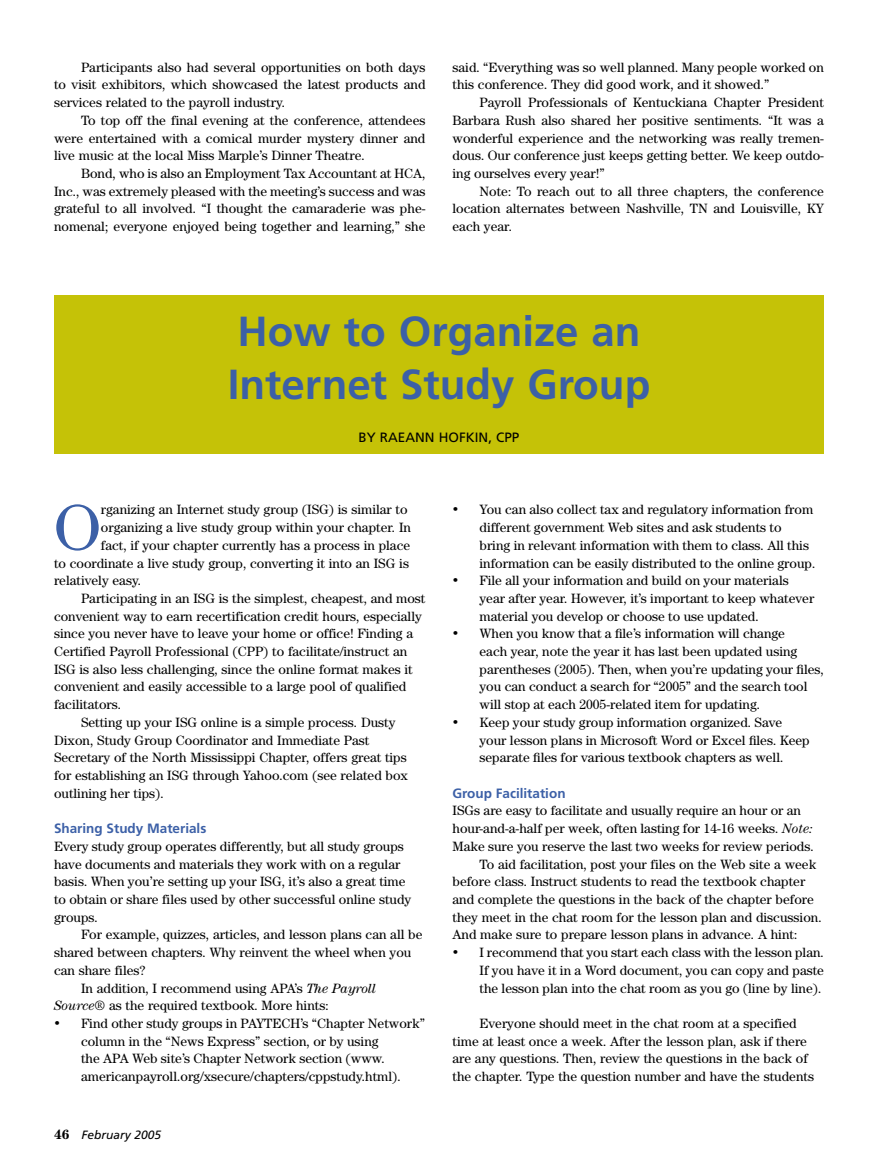
<style>
.page{position:relative;width:878px;height:1175px;background:#fff}
.page>*{position:absolute;margin:0;border:0;box-sizing:border-box;transform-origin:0 0}
.Body_Text{font:64.95px "Century Std";color:#3c60a7}
.Department_Sidebar_heads_tall_02{font:700 42px/52.5px "Frutiger LT Std";color:#3c60a7}
.Body_Text_Indent{font:13.5px/17.7px "Century Std";color:#000}
.Paytech_Bullets{font:13.5px/17.7px "Century Std";color:#000}
.Column_Subheads__02{font:13.5px/17.7px "Century Std";color:#000}
.Body_Text-2{font:13.5px "Century Std";color:#000}
.Column_Subheads__02-2{font:700 13.5px "Frutiger LT Std";color:#3c60a7}
.Author_02{font:13.5px "Frutiger LT Std";color:#000}
.t1{font:italic 12px "Frutiger LT Std";color:#000}
.s1{font-style:italic}
.s2{font-family:"Century Std";font-weight:700;font-style:normal;font-size:13.5px}
</style>
<div class="page">
<div style="left:54px;top:295px;width:770px;height:158px;background:#c5c207"></div>
<p class="Body_Text_Indent" style="left:54px;top:58px;width:373px;text-align:justify;text-indent:27px">Participants also had several opportunities on both days to visit exhibitors, which showcased the latest products and services related to the payroll industry.</p>
<p class="Body_Text_Indent" style="left:54px;top:111px;width:373px;text-align:justify;text-indent:27px">To top off the final evening at the conference, attendees were entertained with a comical murder mystery dinner and live music at the local Miss Marple’s Dinner Theatre.</p>
<p class="Body_Text_Indent" style="left:54px;top:164px;width:373px;text-align:justify;text-indent:27px">Bond, who is also an Employment Tax Accountant at HCA, Inc., was extremely pleased with the meeting’s success and was grateful to all involved. “I thought the camaraderie was phe&shy;nomenal; everyone enjoyed being together and learning,” she</p>
<p class="Body_Text_Indent" style="left:452px;top:58px;width:373px">said. “Everything was so well planned. Many people worked on this conference. They did good work, and it showed.”</p>
<p class="Body_Text_Indent" style="left:452px;top:93px;width:373px;text-align:justify;text-indent:27px">Payroll Professionals of Kentuckiana Chapter President Barbara Rush also shared her positive sentiments. “It was a wonderful experience and the networking was really tremen&shy;dous. Our conference just keeps getting better. We keep outdo&shy;ing ourselves every year!”</p>
<p class="Body_Text_Indent" style="left:452px;top:182px;width:373px;text-align:justify;text-indent:27px">Note: To reach out to all three chapters, the conference location alternates between Nashville, TN and Louisville, KY each year.</p>
<p class="Department_Sidebar_heads_tall_02" style="left:228px;top:306px;width:424px">How to Organize an<br>Internet Study Group</p>
<p class="Author_02" style="left:358px;top:429px;width:162px">BY RAEANN HOFKIN, CPP</p>
<p class="Body_Text" style="left:54px;top:489px;width:48px">O</p>
<p class="Body_Text-2" style="left:101px;top:502px;width:308px">rganizing an Internet study group (ISG) is similar to</p>
<p class="Body_Text-2" style="left:101px;top:519px;width:311px">organizing a live study group within your chapter. In</p>
<p class="Body_Text-2" style="left:101px;top:537px;width:311px">fact, if your chapter currently has a process in place</p>
<p class="Body_Text-2" style="left:54px;top:555px;width:356px">to coordinate a live study group, converting it into an ISG is</p>
<p class="Body_Text-2" style="left:54px;top:572px;width:89px">relatively easy.</p>
<p class="Body_Text_Indent" style="left:54px;top:589px;width:373px;text-indent:27px">Participating in an ISG is the simplest, cheapest, and most convenient way to earn recertification credit hours, especially since you never have to leave your home or office! Finding a Certified Payroll Professional (CPP) to facilitate/instruct an ISG is also less challenging, since the online format makes it convenient and easily accessible to a large pool of qualified facilitators.</p>
<p class="Body_Text_Indent" style="left:54px;top:713px;width:355px;text-indent:27px">Setting up your ISG online is a simple process. Dusty Dixon, Study Group Coordinator and Immediate Past Secretary of the North Mississippi Chapter, offers great tips for establishing an ISG through Yahoo.com (see related box outlining her tips).</p>
<p class="Column_Subheads__02-2" style="left:54px;top:820px;width:154px">Sharing Study Materials</p>
<p class="Column_Subheads__02" style="left:54px;top:837px;width:359px">Every study group operates differently, but all study groups have documents and materials they work with on a regular basis. When you’re setting up your ISG, it’s also a great time to obtain or share files used by other successful online study groups.</p>
<p class="Body_Text_Indent" style="left:54px;top:925px;width:370px;text-indent:27px">For example, quizzes, articles, and lesson plans can all be shared between chapters. Why reinvent the wheel when you can share files?</p>
<p class="Body_Text_Indent" style="left:54px;top:978px;width:323px;text-indent:27px">In addition, I recommend using APA’s <span class="s1">The Payroll<br>Source</span>® as the required textbook. More hints:</p>
<p class="Paytech_Bullets" style="left:81px;top:1014px;width:345px;text-indent:-27px">• Find other study groups in PAYTECH’s “Chapter Network” column in the “News Express” section, or by using<br>the APA Web site’s Chapter Network section (www. americanpayroll.org/xsecure/chapters/cppstudy.html).</p>
<p class="t1" style="left:54px;top:1127px;width:109px"><span class="s2">46</span> February 2005</p>
<p class="Paytech_Bullets" style="left:479px;top:501px;width:337px;text-indent:-27px">• You can also collect tax and regulatory information from different government Web sites and ask students to bring in relevant information with them to class. All this information can be easily distributed to the online group.</p>
<p class="Paytech_Bullets" style="left:479px;top:571px;width:336px;text-indent:-27px">• File all your information and build on your materials year after year. However, it’s important to keep whatever material you develop or choose to use updated.</p>
<p class="Paytech_Bullets" style="left:479px;top:624px;width:346px;text-indent:-27px">• When you know that a file’s information will change<br>each year, note the year it has last been updated using parentheses (2005). Then, when you’re updating your files, you can conduct a search for “2005” and the search tool will stop at each 2005-related item for updating.</p>
<p class="Paytech_Bullets" style="left:479px;top:713px;width:332px;text-indent:-27px">• Keep your study group information organized. Save your lesson plans in Microsoft Word or Excel files. Keep separate files for various textbook chapters as well.</p>
<p class="Column_Subheads__02-2" style="left:452px;top:785px;width:115px">Group Facilitation</p>
<p class="Column_Subheads__02" style="left:452px;top:801px;width:363px">ISGs are easy to facilitate and usually require an hour or an hour-and-a-half per week, often lasting for 14-16 weeks. <span class="s1">Note:<br></span>Make sure you reserve the last two weeks for review periods.</p>
<p class="Body_Text_Indent" style="left:452px;top:855px;width:371px;text-indent:27px">To aid facilitation, post your files on the Web site a week before class. Instruct students to read the textbook chapter and complete the questions in the back of the chapter before they meet in the chat room for the lesson plan and discussion.<br>And make sure to prepare lesson plans in advance. A hint:</p>
<p class="Paytech_Bullets" style="left:479px;top:943px;width:346px;text-align:justify;text-indent:-27px">• I recommend that you start each class with the lesson plan.<br>If you have it in a Word document, you can copy and paste the lesson plan into the chat room as you go (line by line).</p>
<p class="Body_Text_Indent" style="left:452px;top:1014px;width:363px;text-indent:27px">Everyone should meet in the chat room at a specified time at least once a week. After the lesson plan, ask if there are any questions. Then, review the questions in the back of the chapter. Type the question number and have the students</p>
</div>
